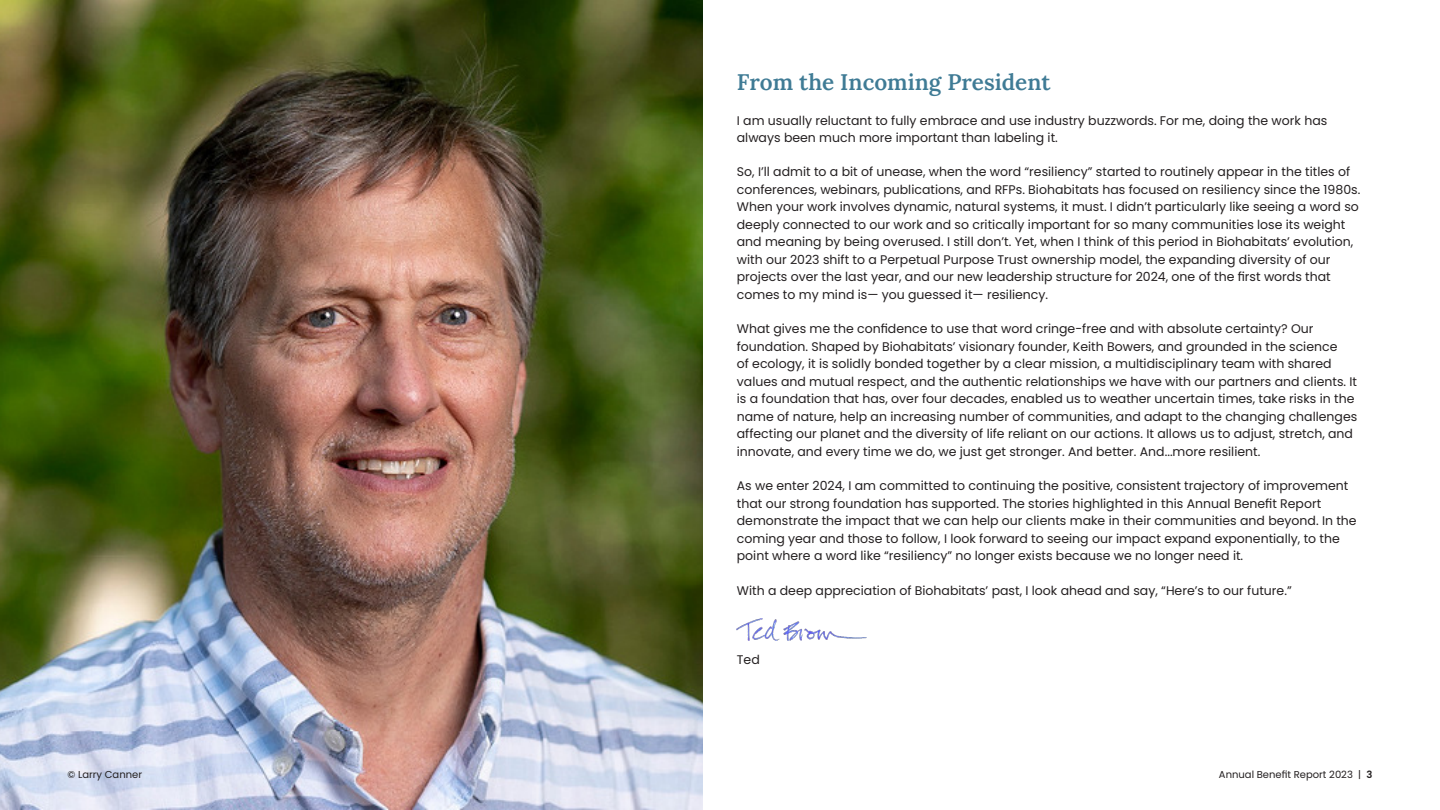
<style>
.page{position:relative;width:1440px;height:810px;background:#fff}
.page>*{position:absolute;margin:0;border:0;box-sizing:border-box;transform-origin:0 0}
.t1{font:22.5px "Lora";color:#3f7b95}
.Body_copy{font:12.5px/17.5px "Poppins";color:#231f20}
.t2{font:10px "Poppins";color:#231f20}
.s1{font-weight:600}
</style>
<div class="page">
<img style="left:0;top:0;width:702px;height:810px">
<img style="left:737px;top:619px;width:130px;height:21px">
<h1 class="t1" style="left:737px;top:65px;width:315px">From the Incoming President</h1>
<p class="Body_copy" style="left:737px;top:111px;width:592px">I am usually reluctant to fully embrace and use industry buzzwords. For me, doing the work has always been much more important than labeling it.</p>
<p class="Body_copy" style="left:737px;top:163px;width:625px">So, I’ll admit to a bit of unease, when the word “resiliency” started to routinely appear in the titles of conferences, webinars, publications, and RFPs. Biohabitats has focused on resiliency since the 1980s.<br>When your work involves dynamic, natural systems, it must. I didn’t particularly like seeing a word so deeply connected to our work and so critically important for so many communities lose its weight and meaning by being overused. I still don’t. Yet, when I think of this period in Biohabitats’ evolution, with our 2023 shift to a Perpetual Purpose Trust ownership model, the expanding diversity of our projects over the last year, and our new leadership structure for 2024, one of the first words that comes to my mind is— you guessed it— resiliency.</p>
<p class="Body_copy" style="left:737px;top:320px;width:622px">What gives me the confidence to use that word cringe-free and with absolute certainty? Our foundation. Shaped by Biohabitats’ visionary founder, Keith Bowers, and grounded in the science<br>of ecology, it is solidly bonded together by a clear mission, a multidisciplinary team with shared values and mutual respect, and the authentic relationships we have with our partners and clients. It is a foundation that has, over four decades, enabled us to weather uncertain times, take risks in the name of nature, help an increasing number of communities, and adapt to the changing challenges affecting our planet and the diversity of life reliant on our actions. It allows us to adjust, stretch, and innovate, and every time we do, we just get stronger. And better. And...more resilient.</p>
<p class="Body_copy" style="left:737px;top:477px;width:621px">As we enter 2024, I am committed to continuing the positive, consistent trajectory of improvement that our strong foundation has supported. The stories highlighted in this Annual Benefit Report demonstrate the impact that we can help our clients make in their communities and beyond. In the coming year and those to follow, I look forward to seeing our impact expand exponentially, to the point where a word like “resiliency” no longer exists because we no longer need it.</p>
<p class="Body_copy" style="left:737px;top:581px;width:556px">With a deep appreciation of Biohabitats’ past, I look ahead and say, “Here’s to our future.”</p>
<p class="Body_copy" style="left:737px;top:651px;width:24px">Ted</p>
<p class="t2" style="left:68px;top:769px;width:76px">© Larry Canner</p>
<p class="t2" style="left:1219px;top:769px;width:155px">Annual Benefit Report 2023 | <span class="s1">3</span></p>
</div>
